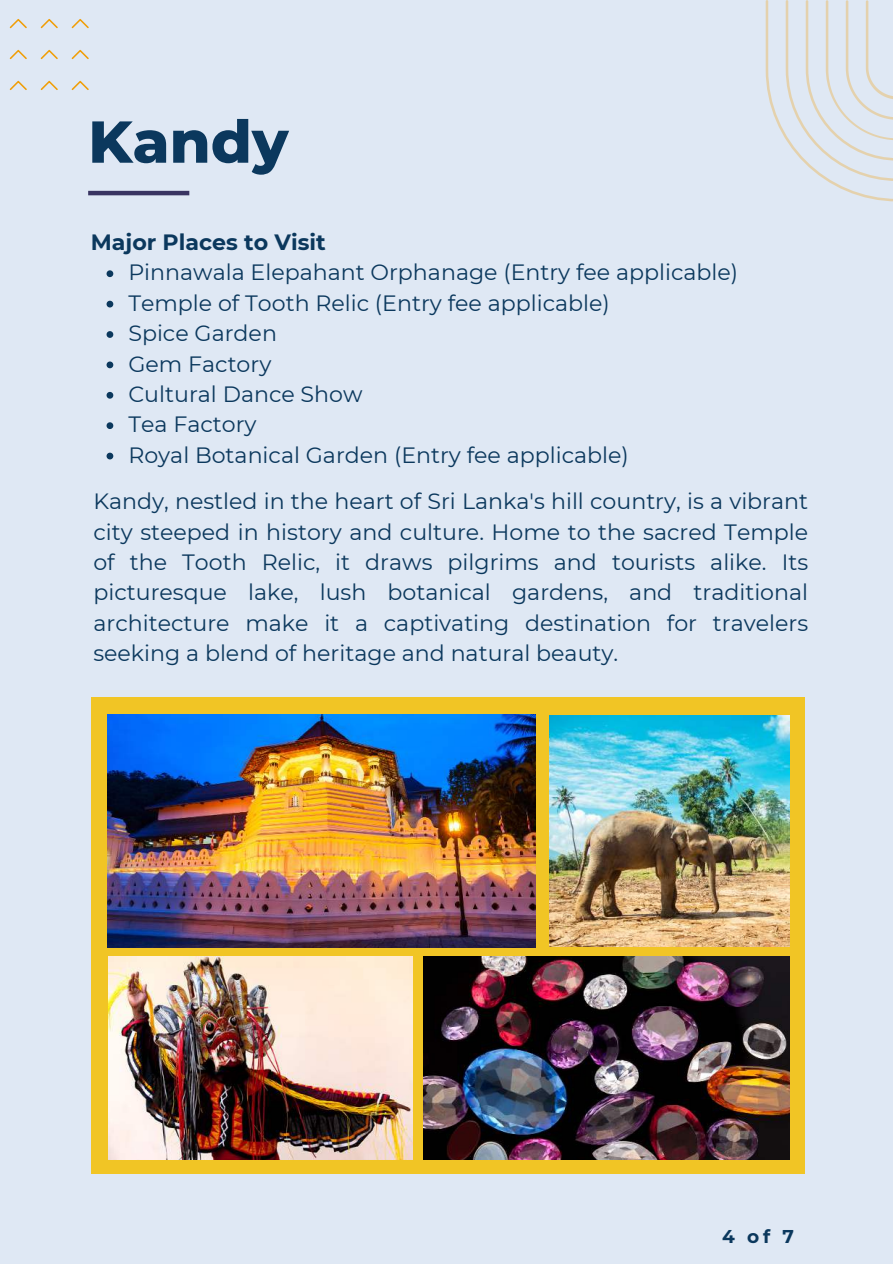
<style>
.page{position:relative;width:893px;height:1264px;background:#fff}
.page>*{position:absolute;margin:0;border:0;box-sizing:border-box;transform-origin:0 0}
.t1{font:800 58.95px "Montserrat";color:#0b385d}
.t2{font:22.05px/30.3px "Montserrat";color:#0b385d}
.t3{font:700 22.05px "Montserrat";color:#0b385d}
.t4{font:700 18.45px "Montserrat";color:#0b385d}
</style>
<div class="page">
<div style="left:0;top:0;width:892px;height:1263px;background:#dfe8f4"></div>
<hr style="left:88px;top:191px;width:101px;height:4px;background:#393462">
<svg style="left:106px;top:270px;width:7px;height:7px"></svg>
<svg style="left:106px;top:301px;width:7px;height:6px"></svg>
<svg style="left:106px;top:331px;width:7px;height:7px"></svg>
<svg style="left:106px;top:361px;width:7px;height:7px"></svg>
<svg style="left:106px;top:392px;width:7px;height:6px"></svg>
<svg style="left:106px;top:422px;width:7px;height:7px"></svg>
<svg style="left:106px;top:452px;width:7px;height:7px"></svg>
<div style="left:91px;top:697px;width:713px;height:477px;background:#f1c525"></div>
<img style="left:423px;top:956px;width:366px;height:203px">
<img style="left:107px;top:714px;width:428px;height:233px">
<img style="left:108px;top:956px;width:304px;height:203px">
<img style="left:549px;top:715px;width:240px;height:231px">
<svg style="left:9px;top:19px;width:18px;height:10px"></svg>
<svg style="left:9px;top:50px;width:18px;height:10px"></svg>
<svg style="left:9px;top:81px;width:18px;height:9px"></svg>
<svg style="left:40px;top:19px;width:18px;height:10px"></svg>
<svg style="left:40px;top:50px;width:18px;height:10px"></svg>
<svg style="left:40px;top:81px;width:18px;height:9px"></svg>
<svg style="left:71px;top:19px;width:18px;height:10px"></svg>
<svg style="left:71px;top:50px;width:18px;height:10px"></svg>
<svg style="left:71px;top:81px;width:18px;height:9px"></svg>
<svg style="left:765px;top:0;width:127px;height:201px"></svg>
<h1 class="t1" style="left:88px;top:99px;width:202px">Kandy</h1>
<p class="t3" style="left:91px;top:226px;width:236px">Major Places to Visit</p>
<p class="t2" style="left:128px;top:257px;width:611px">Pinnawala Elepahant Orphanage (Entry fee applicable)<br>Temple of Tooth Relic (Entry fee applicable)<br>Spice Garden<br>Gem Factory<br>Cultural Dance Show<br>Tea Factory<br>Royal Botanical Garden (Entry fee applicable)</p>
<p class="t2" style="left:93px;top:485px;width:716px;text-align:justify">Kandy, nestled in the heart of Sri Lanka's hill country, is a vibrant city steeped in history and culture. Home to the sacred Temple of the Tooth Relic, it draws pilgrims and tourists alike. Its picturesque lake, lush botanical gardens, and traditional architecture make it a captivating destination for travelers seeking a blend of heritage and natural beauty.</p>
<p class="t4" style="left:722px;top:1222px;width:73px">4of7</p>
</div>
